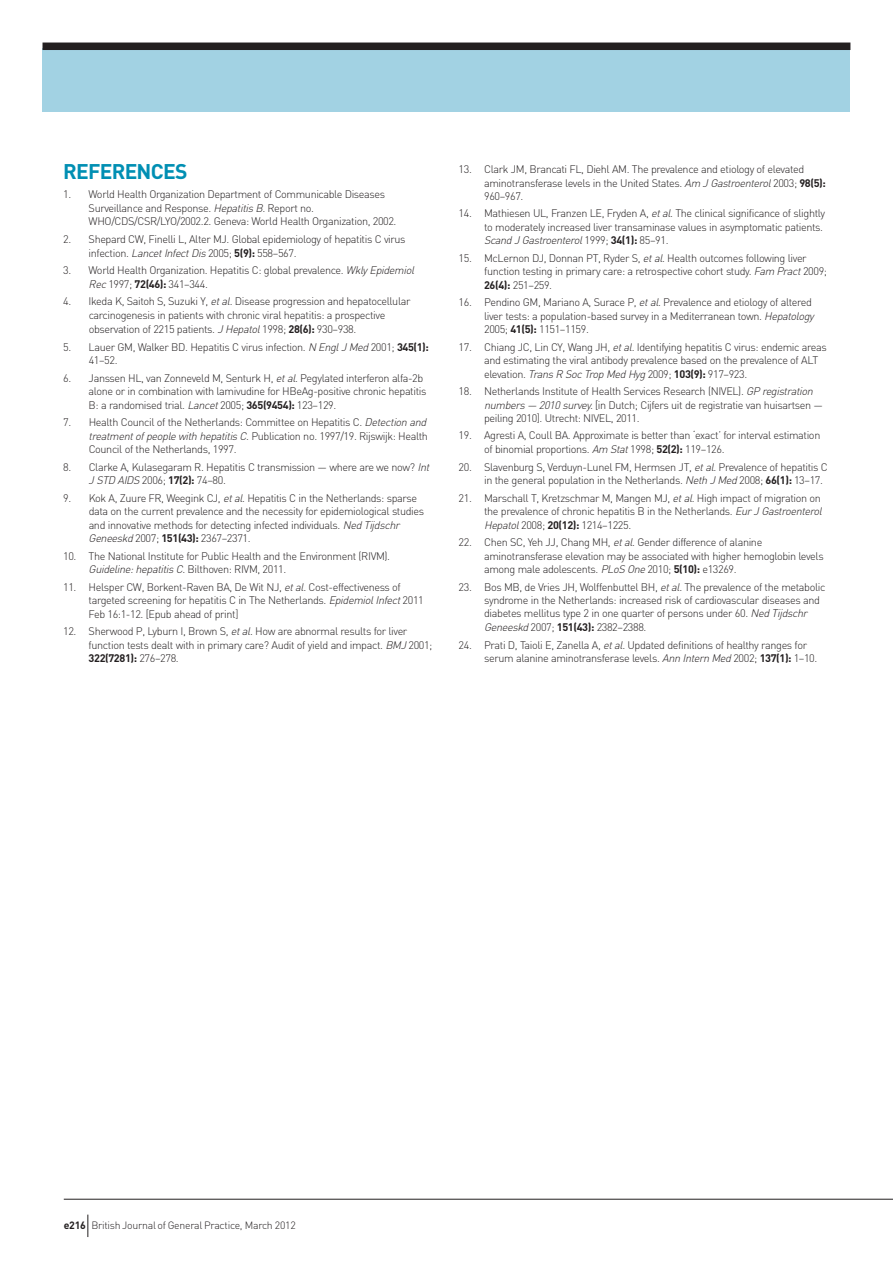
<style>
.page{position:relative;width:893px;height:1263px;background:#fff}
.page>*{position:absolute;margin:0;border:0;box-sizing:border-box;transform-origin:0 0}
.t1{font:700 21px "DIN";letter-spacing:-.035em;color:#008fb3}
.t2{font:300 10.8px/13.5px "DIN";letter-spacing:-.035em;color:#231f20}
.t3{font:300 10.5px "DIN";letter-spacing:-.025em;color:#231f20}
.s1{font-style:italic}
.s2{font-weight:700}
</style>
<div class="page">
<div style="left:43px;top:48px;width:807px;height:64px;background:#a2d2e3"></div>
<div style="left:43px;top:43px;width:807px;height:7px;background:#231f20"></div>
<hr style="left:64px;top:1199px;width:829px;height:1px;background:#231f20">
<svg style="left:87px;top:1214px;width:1px;height:23px"></svg>
<h1 class="t1" style="left:63px;top:160px;width:126px">REFERENCES</h1>
<p class="t2" style="left:89px;top:188px;width:309px;text-indent:-26px">1. World Health Organization Department of Communicable Diseases<br>Surveillance and Response. <span class="s1">HepatitisB.</span>Report no.<br>WHO/CDS/CSR/LYO/2002.2. Geneva: World Health Organization, 2002.</p>
<p class="t2" style="left:89px;top:232px;width:319px;text-indent:-26px">2. Shepard CW, Finelli L, Alter MJ. Global epidemiology of hepatitis C virus infection. <span class="s1">LancetInfectDis</span>2005; <span class="s2">5(9):</span> 558–567.</p>
<p class="t2" style="left:89px;top:263px;width:329px;text-indent:-26px">3. World Health Organization. Hepatitis C: global prevalence. <span class="s1">Wkly Epidemiol<br>Rec</span>1997; <span class="s2">72(46):</span> 341–344.</p>
<p class="t2" style="left:89px;top:295px;width:323px;text-indent:-26px">4. Ikeda K, Saitoh S, Suzuki Y, <span class="s1">etal</span>. Disease progression and hepatocellular carcinogenesis in patients with chronic viral hepatitis: a prospective observation of 2215 patients. <span class="s1">JHepatol</span>1998; <span class="s2">28(6):</span> 930–938.</p>
<p class="t2" style="left:89px;top:340px;width:342px;text-indent:-26px">5. Lauer GM, Walker BD. Hepatitis C virus infection. <span class="s1">NEnglJMed</span>2001; <span class="s2">345(1):<br></span>41–52.</p>
<p class="t2" style="left:89px;top:371px;width:339px;text-indent:-26px">6. Janssen HL, van Zonneveld M, Senturk H, <span class="s1">etal</span>. Pegylated interferon alfa-2b alone or in combination with lamivudine for HBeAg-positive chronic hepatitis<br>B: a randomised trial. <span class="s1">Lancet</span>2005; <span class="s2">365(9454):</span> 123–129.</p>
<p class="t2" style="left:89px;top:416px;width:341px;text-align:justify;text-indent:-26px">7. Health Council of the Netherlands: Committee on Hepatitis C. <span class="s1">Detectionand treatmentofpeoplewithhepatitisC</span>. Publication no. 1997/19. Rijswijk: Health Council of the Netherlands, 1997.</p>
<p class="t2" style="left:89px;top:460px;width:344px;text-indent:-26px">8. Clarke A, Kulasegaram R. Hepatitis C transmission — where are we now? <span class="s1">Int<br>JSTDAIDS</span>2006; <span class="s2">17(2):</span> 74–80.</p>
<p class="t2" style="left:89px;top:491px;width:337px;text-indent:-26px">9. Kok A, Zuure FR, Weegink CJ, <span class="s1">etal</span>. Hepatitis C in the Netherlands: sparse data on the current prevalence and the necessity for epidemiological studies and innovative methods for detecting infected individuals. <span class="s1">NedTijdschr Geneeskd</span>2007; <span class="s2">151(43):</span> 2367–2371.</p>
<p class="t2" style="left:89px;top:550px;width:303px;text-indent:-26px">10. The National Institute for Public Health and the Environment (RIVM).<br><span class="s1">Guideline:hepatitisC</span>. Bilthoven: RIVM, 2011.</p>
<p class="t2" style="left:89px;top:580px;width:337px;text-indent:-26px">11. Helsper CW, Borkent-Raven BA, De Wit NJ, <span class="s1">etal</span>. Cost-effectiveness of targeted screening for hepatitis C in The Netherlands. <span class="s1">EpidemiolInfect</span>2011<br>Feb 16:1-12. [Epub ahead of print]</p>
<p class="t2" style="left:89px;top:625px;width:345px;text-indent:-26px">12. Sherwood P, Lyburn I, Brown S, <span class="s1">etal</span>. How are abnormal results for liver function tests dealt with in primary care? Audit of yield and impact. <span class="s1">BMJ</span>2001;<br><span class="s2">322(7281):</span> 276–278.</p>
<p class="t2" style="left:484px;top:162px;width:343px;text-indent:-26px">13. Clark JM, Brancati FL, Diehl AM. The prevalence and etiology of elevated aminotransferase levels in the United States. <span class="s1">AmJGastroenterol</span>2003; <span class="s2">98(5):<br></span>960–967.</p>
<p class="t2" style="left:484px;top:207px;width:342px;text-indent:-26px">14. Mathiesen UL, Franzen LE, Fryden A, <span class="s1">etal</span>. The clinical significance of slightly to moderately increased liver transaminase values in asymptomatic patients.<br><span class="s1">ScandJGastroenterol</span>1999; <span class="s2">34(1):</span> 85–91.</p>
<p class="t2" style="left:484px;top:251px;width:344px;text-indent:-26px">15. McLernon DJ, Donnan PT, Ryder S, <span class="s1">etal</span>. Health outcomes following liver function testing in primary care: a retrospective cohort study. <span class="s1">FamPract</span>2009;<br><span class="s2">26(4):</span> 251–259.</p>
<p class="t2" style="left:484px;top:296px;width:331px;text-indent:-26px">16. Pendino GM, Mariano A, Surace P, <span class="s1">etal</span>. Prevalence and etiology of altered liver tests: a population-based survey in a Mediterranean town. <span class="s1">Hepatology<br></span>2005; <span class="s2">41(5):</span> 1151–1159.</p>
<p class="t2" style="left:484px;top:340px;width:344px;text-indent:-26px">17. Chiang JC, Lin CY, Wang JH, <span class="s1">etal</span>. Identifying hepatitis C virus: endemic areas and estimating the viral antibody prevalence based on the prevalence of ALT elevation. <span class="s1">TransRSocTropMedHyg</span>2009; <span class="s2">103(9):</span> 917–923.</p>
<p class="t2" style="left:484px;top:385px;width:340px;text-indent:-26px">18. Netherlands Institute of Health Services Research (NIVEL). <span class="s1">GPregistration numbers—2010survey.</span>[in Dutch; Cijfers uit de registratie van huisartsen — peiling 2010]. Utrecht: NIVEL, 2011.</p>
<p class="t2" style="left:484px;top:429px;width:338px;text-indent:-26px">19. Agresti A, Coull BA. Approximate is better than ‘exact’ for interval estimation of binomial proportions. <span class="s1">AmStat</span>1998; <span class="s2">52(2):</span> 119–126.</p>
<p class="t2" style="left:484px;top:460px;width:345px;text-indent:-26px">20. Slavenburg S, Verduyn-Lunel FM, Hermsen JT, <span class="s1">etal</span>. Prevalence of hepatitis C in the general population in the Netherlands. <span class="s1">NethJMed</span>2008; <span class="s2">66(1):</span> 13–17.</p>
<p class="t2" style="left:484px;top:491px;width:341px;text-indent:-26px">21. Marschall T, Kretzschmar M, Mangen MJ, <span class="s1">etal</span>. High impact of migration on the prevalence of chronic hepatitis B in the Netherlands. <span class="s1">EurJGastroenterol<br>Hepatol</span>2008; <span class="s2">20(12):</span> 1214–1225.</p>
<p class="t2" style="left:484px;top:536px;width:341px;text-indent:-26px">22. Chen SC, Yeh JJ, Chang MH, <span class="s1">etal</span>. Gender difference of alanine aminotransferase elevation may be associated with higher hemoglobin levels among male adolescents. <span class="s1">PLoSOne</span>2010; <span class="s2">5(10):</span> e13269.</p>
<p class="t2" style="left:484px;top:580px;width:343px;text-indent:-26px">23. Bos MB, de Vries JH, Wolffenbuttel BH, <span class="s1">etal</span>. The prevalence of the metabolic syndrome in the Netherlands: increased risk of cardiovascular diseases and diabetes mellitus type 2 in one quarter of persons under 60. <span class="s1">NedTijdschr Geneeskd</span>2007; <span class="s2">151(43):</span> 2382–2388.</p>
<p class="t2" style="left:484px;top:638px;width:335px;text-indent:-26px">24. Prati D, Taioli E, Zanella A, <span class="s1">etal</span>. Updated definitions of healthy ranges for serum alanine aminotransferase levels. <span class="s1">AnnInternMed</span>2002; <span class="s2">137(1):</span> 1–10.</p>
<p class="t3" style="left:64px;top:1219px;width:233px"><span class="s2">e216</span> British Journal of General Practice, March 2012</p>
</div>
